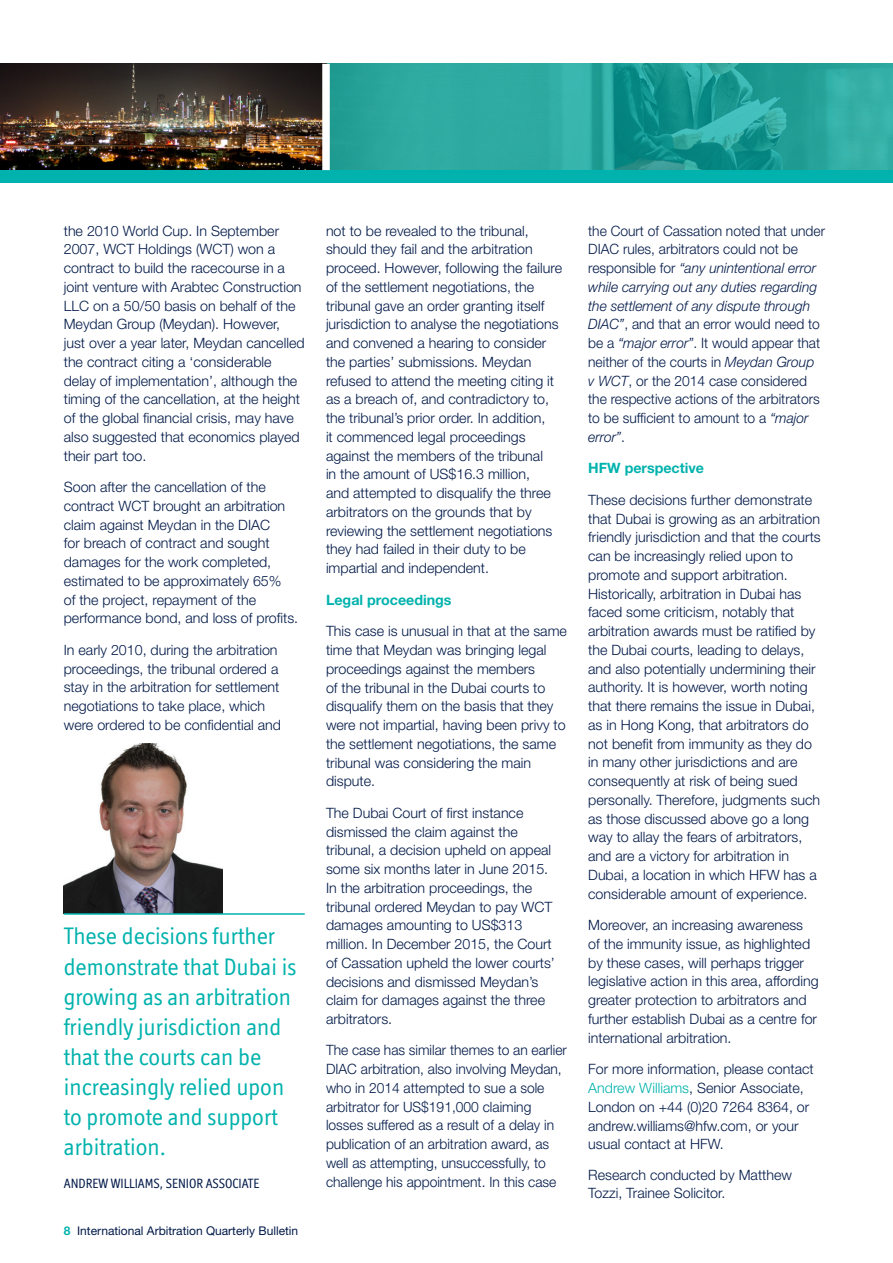
<style>
.page{position:relative;width:893px;height:1263px;background:#fff}
.page>*{position:absolute;margin:0;border:0;box-sizing:border-box;transform-origin:0 0}
.t1{font:24px/30px "Officina Display ITC Std";color:#00b2ad}
.t2{font:300 14.25px/18.8px "Helvetica Neue LT Std";color:#001948}
.t3{font:700 14.25px "Helvetica Neue LT Std";color:#00b2ad}
.t4{font:13.5px "Officina Display ITC Std";color:#001948}
.t5{font:12px "Helvetica Neue LT Std";color:#001948}
.s1{font-weight:700;color:#00b2ad}
.s2{font-style:italic}
.s3{color:#00b2ad}
</style>
<div class="page">
<img style="left:330px;top:64px;width:563px;height:106px">
<img style="left:0;top:64px;width:322px;height:106px">
<div style="left:0;top:170px;width:893px;height:13px;background:#00b2ad"></div>
<img style="left:64px;top:743px;width:158px;height:170px">
<hr style="left:64px;top:913px;width:241px;height:2px;background:#00b2ad">
<p class="t2" style="left:64px;top:221px;width:242px">the 2010 World Cup. In September 2007, WCT Holdings (WCT) won a contract to build the racecourse in a joint venture with Arabtec Construction LLC on a 50/50 basis on behalf of the Meydan Group (Meydan). However, just over a year later, Meydan cancelled the contract citing a ‘considerable delay of implementation’, although the timing of the cancellation, at the height of the global financial crisis, may have also suggested that economics played their part too.</p>
<p class="t2" style="left:64px;top:477px;width:236px">Soon after the cancellation of the contract WCT brought an arbitration claim against Meydan in the DIAC<br>for breach of contract and sought damages for the work completed, estimated to be approximately 65%<br>of the project, repayment of the performance bond, and loss of profits.</p>
<p class="t2" style="left:64px;top:640px;width:219px">In early 2010, during the arbitration proceedings, the tribunal ordered a stay in the arbitration for settlement negotiations to take place, which were ordered to be confidential and</p>
<h1 class="t1" style="left:64px;top:921px;width:234px">These decisions further demonstrate that Dubai is growing as an arbitration friendly jurisdiction and that the courts can be increasingly relied upon to promote and support arbitration.</h1>
<p class="t4" style="left:64px;top:1175px;width:197px">ANDREW WILLIAMS, SENIOR ASSOCIATE</p>
<p class="t5" style="left:64px;top:1224px;width:236px"><span class="s1">8</span> International Arbitration Quarterly Bulletin</p>
<p class="t2" style="left:326px;top:221px;width:238px">not to be revealed to the tribunal, should they fail and the arbitration proceed. However, following the failure of the settlement negotiations, the tribunal gave an order granting itself jurisdiction to analyse the negotiations and convened a hearing to consider the parties’ submissions. Meydan refused to attend the meeting citing it as a breach of, and contradictory to, the tribunal’s prior order. In addition,<br>it commenced legal proceedings against the members of the tribunal<br>in the amount of US$16.3 million,<br>and attempted to disqualify the three arbitrators on the grounds that by reviewing the settlement negotiations they had failed in their duty to be impartial and independent.</p>
<p class="t3" style="left:326px;top:591px;width:127px">Legal proceedings</p>
<p class="t2" style="left:326px;top:621px;width:242px">This case is unusual in that at the same time that Meydan was bringing legal proceedings against the members<br>of the tribunal in the Dubai courts to disqualify them on the basis that they were not impartial, having been privy to the settlement negotiations, the same tribunal was considering the main dispute.</p>
<p class="t2" style="left:326px;top:803px;width:230px">The Dubai Court of first instance dismissed the claim against the tribunal, a decision upheld on appeal some six months later in June 2015.<br>In the arbitration proceedings, the tribunal ordered Meydan to pay WCT damages amounting to US$313 million. In December 2015, the Court of Cassation upheld the lower courts’ decisions and dismissed Meydan’s claim for damages against the three arbitrators.</p>
<p class="t2" style="left:326px;top:1041px;width:242px">The case has similar themes to an earlier DIAC arbitration, also involving Meydan, who in 2014 attempted to sue a sole arbitrator for US$191,000 claiming losses suffered as a result of a delay in publication of an arbitration award, as well as attempting, unsuccessfully, to challenge his appointment. In this case</p>
<p class="t2" style="left:588px;top:221px;width:238px">the Court of Cassation noted that under DIAC rules, arbitrators could not be responsible for <span class="s2">“any unintentional error while carrying out any duties regarding the settlement of any dispute through DIAC”</span>, and that an error would need to be a <span class="s2">“major error”</span>. It would appear that neither of the courts in <span class="s2">Meydan Group<br>v WCT</span>, or the 2014 case considered the respective actions of the arbitrators to be sufficient to amount to a <span class="s2">“major error”</span>.</p>
<p class="t3" style="left:588px;top:459px;width:117px">HFW perspective</p>
<p class="t2" style="left:588px;top:490px;width:234px">These decisions further demonstrate that Dubai is growing as an arbitration friendly jurisdiction and that the courts can be increasingly relied upon to promote and support arbitration.<br>Historically, arbitration in Dubai has faced some criticism, notably that arbitration awards must be ratified by the Dubai courts, leading to delays, and also potentially undermining their authority. It is however, worth noting that there remains the issue in Dubai, as in Hong Kong, that arbitrators do not benefit from immunity as they do in many other jurisdictions and are consequently at risk of being sued personally. Therefore, judgments such as those discussed above go a long way to allay the fears of arbitrators, and are a victory for arbitration in Dubai, a location in which HFW has a considerable amount of experience.</p>
<p class="t2" style="left:588px;top:915px;width:232px">Moreover, an increasing awareness<br>of the immunity issue, as highlighted by these cases, will perhaps trigger legislative action in this area, affording greater protection to arbitrators and further establish Dubai as a centre for international arbitration.</p>
<p class="t2" style="left:588px;top:1059px;width:227px">For more information, please contact<br><span class="s3">Andrew Williams</span>, Senior Associate,<br>London on +44 (0)20 7264 8364, or andrew.williams@hfw.com, or your usual contact at HFW.</p>
<p class="t2" style="left:588px;top:1166px;width:205px;line-height:18px">Research conducted by Matthew<br>Tozzi, Trainee Solicitor.</p>
</div>
